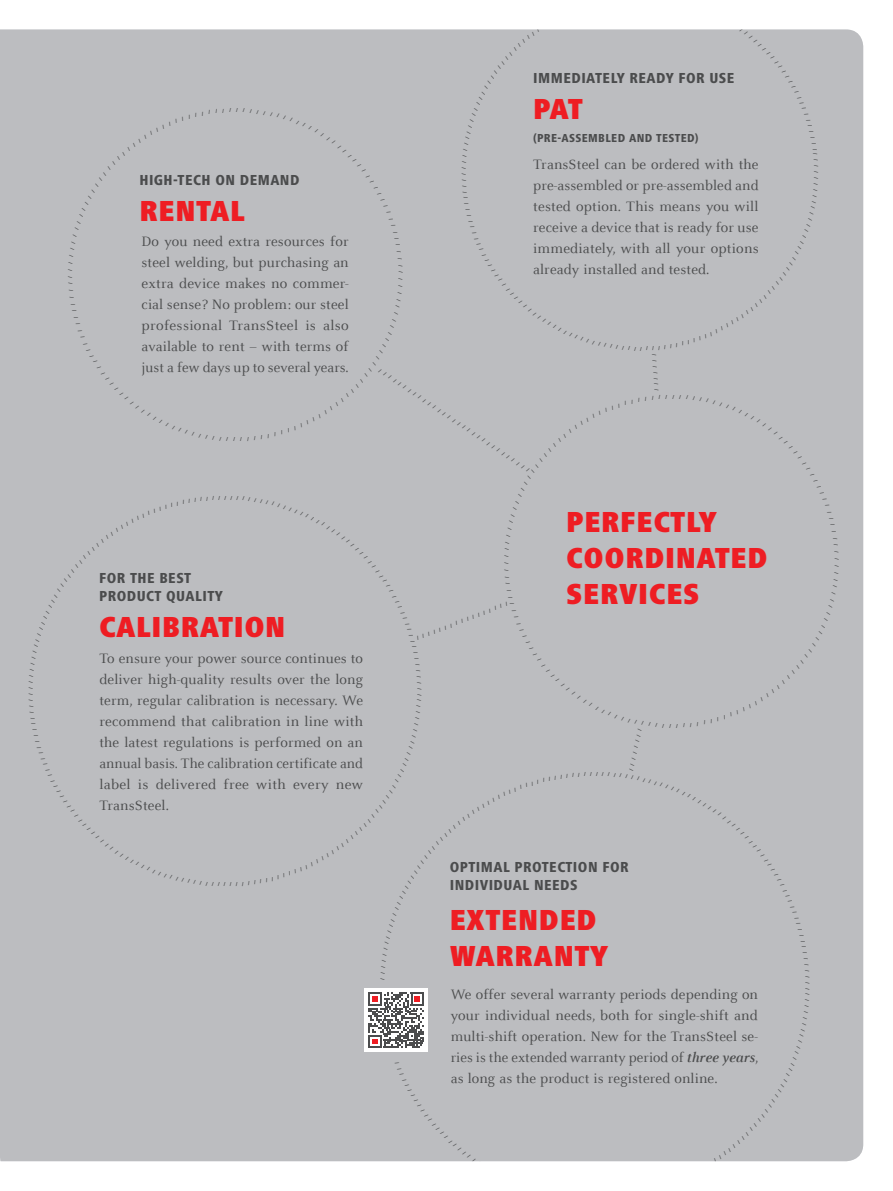
<style>
.page{position:relative;width:893px;height:1191px;background:#fff}
.page>*{position:absolute;margin:0;border:0;box-sizing:border-box;transform-origin:0 0}
.t1{font:900 condensed 30px/36px "Frutiger Next LTW1 G";letter-spacing:.02em;color:#ee1d23}
.t2{font:15px/21px "Celeste Offc Pro";letter-spacing:.01em;color:#4b4c4d;text-align:justify}
.t3{font:800 condensed 15px/18px "Frutiger Next LTW1 G";letter-spacing:.03em;color:#4b4c4d}
.t4{font:800 condensed 12px "Frutiger Next LTW1 G";letter-spacing:.03em;color:#4b4c4d}
.t5{font:800 condensed 6px "Frutiger Next LTW1 G";color:#4b4c4d}
.s1{font-weight:700;font-style:italic}
</style>
<div class="page">
<div style="left:0;top:30px;width:863px;height:1131px;background:#bcbdc0"></div>
<div style="left:364px;top:988px;width:64px;height:64px;background:#fff"></div>
<svg style="left:368px;top:992px;width:56px;height:56px"></svg>
<div style="left:714px;top:987px;width:96px;height:175px;background:#bcbdc0"></div>
<div style="left:395px;top:1061px;width:81px;height:101px;background:#bcbdc0"></div>
<div style="left:29px;top:29px;width:810px;height:950px;background:#bcbdc0"></div>
<p class="t5" style="left:27px;top:694px;width:3px;rotate:-90deg">/</p>
<p class="t3" style="left:139px;top:171px;width:162px">HIGH-TECH ON DEMAND</p>
<h1 class="t1" style="left:139px;top:193px;width:107px">RENTAL</h1>
<p class="t2" style="left:142px;top:231px;width:209px">Do you need extra resources for steel welding, but purchasing an extra device makes no commer&shy;cial sense? No problem: our steel professional TransSteel is also available to rent – with terms of just a few days up to several years.</p>
<p class="t3" style="left:533px;top:69px;width:203px">IMMEDIATELY READY FOR USE</p>
<h1 class="t1" style="left:533px;top:91px;width:51px">PAT</h1>
<p class="t4" style="left:533px;top:131px;width:167px">(PRE-ASSEMBLED AND TESTED)</p>
<p class="t2" style="left:533px;top:154px;width:227px">TransSteel can be ordered with the pre-assembled or pre-assembled and tested option. This means you will receive a device that is ready for use immediately, with all your options already installed and tested.</p>
<p class="t5" style="left:381px;top:367px;width:181px;rotate:34deg">///////////////////////////////</p>
<p class="t5" style="left:657px;top:353px;width:39px;rotate:86deg">///////</p>
<p class="t3" style="left:99px;top:568px;width:125px">FOR THE BEST<br>PRODUCT QUALITY</p>
<h1 class="t1" style="left:99px;top:608px;width:188px">CALIBRATION</h1>
<p class="t2" style="left:99px;top:647px;width:265px">To ensure your power source continues to deliver high-quality results over the long term, regular calibration is necessary. We recommend that calibration in line with the latest regulations is performed on an annual basis. The calibration certificate and label is delivered free with every new TransSteel.</p>
<p class="t5" style="left:416px;top:635px;width:98px;rotate:-21deg">/////////////////</p>
<p class="t5" style="left:423px;top:688px;width:3px;rotate:90deg">/</p>
<h1 class="t1" style="left:566px;top:504px;width:203px">PERFECTLY<br>COORDINATED<br>SERVICES</h1>
<p class="t5" style="left:590px;top:770px;width:3px">/</p>
<p class="t5" style="left:628px;top:770px;width:45px;rotate:-78deg">////////</p>
<p class="t5" style="left:226px;top:888px;width:3px;rotate:-180deg">/</p>
<p class="t3" style="left:450px;top:858px;width:180px">OPTIMAL PROTECTION FOR<br>INDIVIDUAL NEEDS</p>
<h1 class="t1" style="left:450px;top:902px;width:160px">EXTENDED<br>WARRANTY</h1>
<p class="t2" style="left:451px;top:983px;width:309px">We offer several warranty periods depending on your individual needs, both for single-shift and multi-shift operation. New for the TransSteel se&shy;ries is the extended warranty period of <span class="s1">three years</span>, as long as the product is registered online.</p>
<p class="t5" style="left:811px;top:981px;width:3px;rotate:90deg">/</p>
</div>
